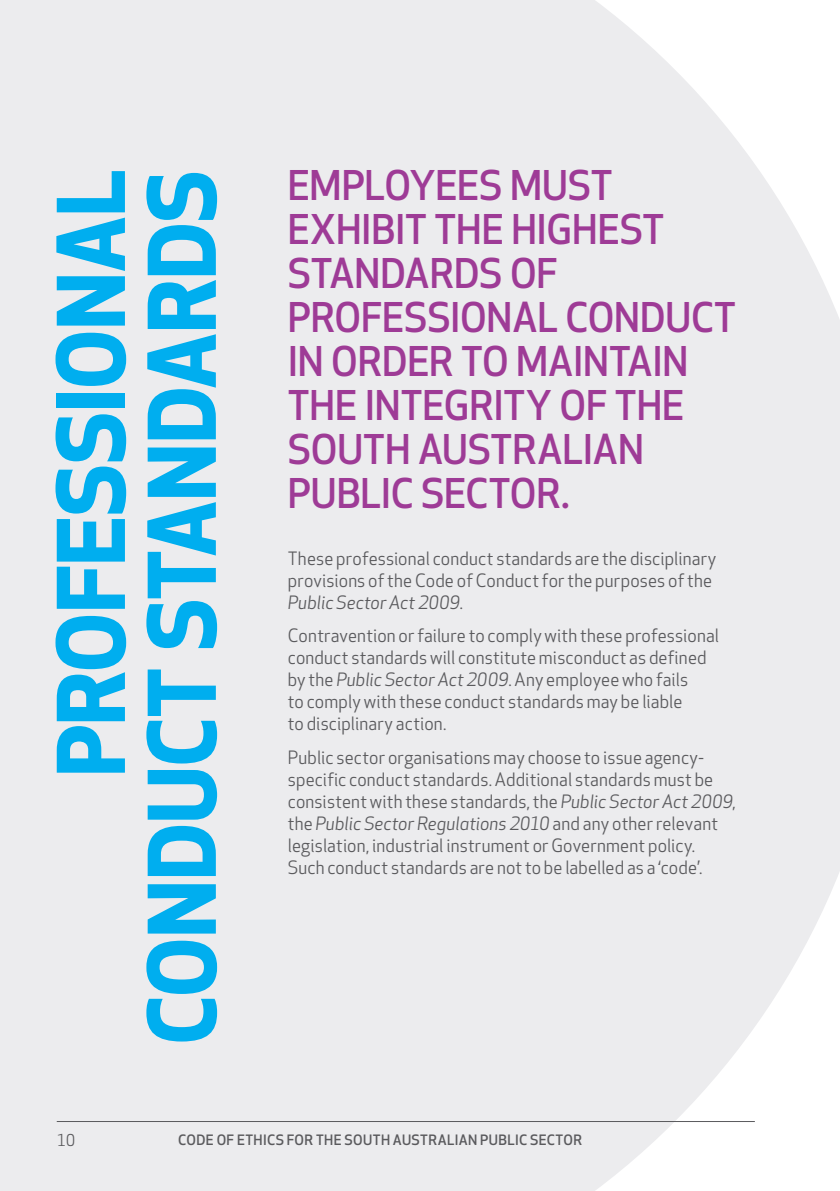
<style>
.page{position:relative;width:840px;height:1191px;background:#fff}
.page>*{position:absolute;margin:0;border:0;box-sizing:border-box;transform-origin:0 0}
.t1{font:700 90.8px/90.8px "Apex New";letter-spacing:-.005em;color:#00aeef;text-align:right}
.t2{font:500 40px/44px "Apex New";letter-spacing:-.005em;color:#9e3b96}
.t3{font:18px/22px "Apex New";letter-spacing:.01em;color:#5a5a5d}
.t4{font:italic 18px "Apex New";color:#5a5a5d}
.t5{font:16px "Apex New";color:#5a5a5d}
.t6{font:500 14px "Apex New";letter-spacing:.03em;color:#5a5a5d}
.s1{font-style:italic}
</style>
<div class="page">
<div style="left:0;top:0;width:839px;height:1191px;background:#ececee"></div>
<hr style="left:57px;top:1121px;width:697px;height:1px;background:#5a5a5d">
<h1 class="t1" style="left:48px;top:1045px;width:876px;rotate:-90deg">PROFESSIONAL<br>CONDUCT STANDARDS</h1>
<h2 class="t2" style="left:288px;top:165px;width:449px">EMPLOYEES MUST<br>EXHIBIT THE HIGHEST<br>STANDARDS OF<br>PROFESSIONAL CONDUCT<br>IN ORDER TO MAINTAIN<br>THE INTEGRITY OF THE<br>SOUTH AUSTRALIAN<br>PUBLIC SECTOR.</h2>
<p class="t3" style="left:288px;top:548px;width:430px">These professional conduct standards are the disciplinary provisions of the Code of Conduct for the purposes of the</p>
<p class="t4" style="left:288px;top:592px;width:177px">Public Sector Act 2009.</p>
<p class="t3" style="left:288px;top:625px;width:432px">Contravention or failure to comply with these professional conduct standards will constitute misconduct as defined by the <span class="s1">Public Sector Act 2009</span>. Any employee who fails<br>to comply with these conduct standards may be liable<br>to disciplinary action.</p>
<p class="t3" style="left:288px;top:747px;width:449px">Public sector organisations may choose to issue agency&shy;specific conduct standards. Additional standards must be consistent with these standards, the <span class="s1">Public Sector Act 2009</span>, the <span class="s1">Public Sector Regulations 2010</span> and any other relevant legislation, industrial instrument or Government policy.<br>Such conduct standards are not to be labelled as a ‘code’.</p>
<p class="t5" style="left:57px;top:1131px;width:20px">10</p>
<p class="t6" style="left:178px;top:1131px;width:405px">CODE OF ETHICS FOR THE SOUTH AUSTRALIAN PUBLIC SECTOR</p>
</div>
